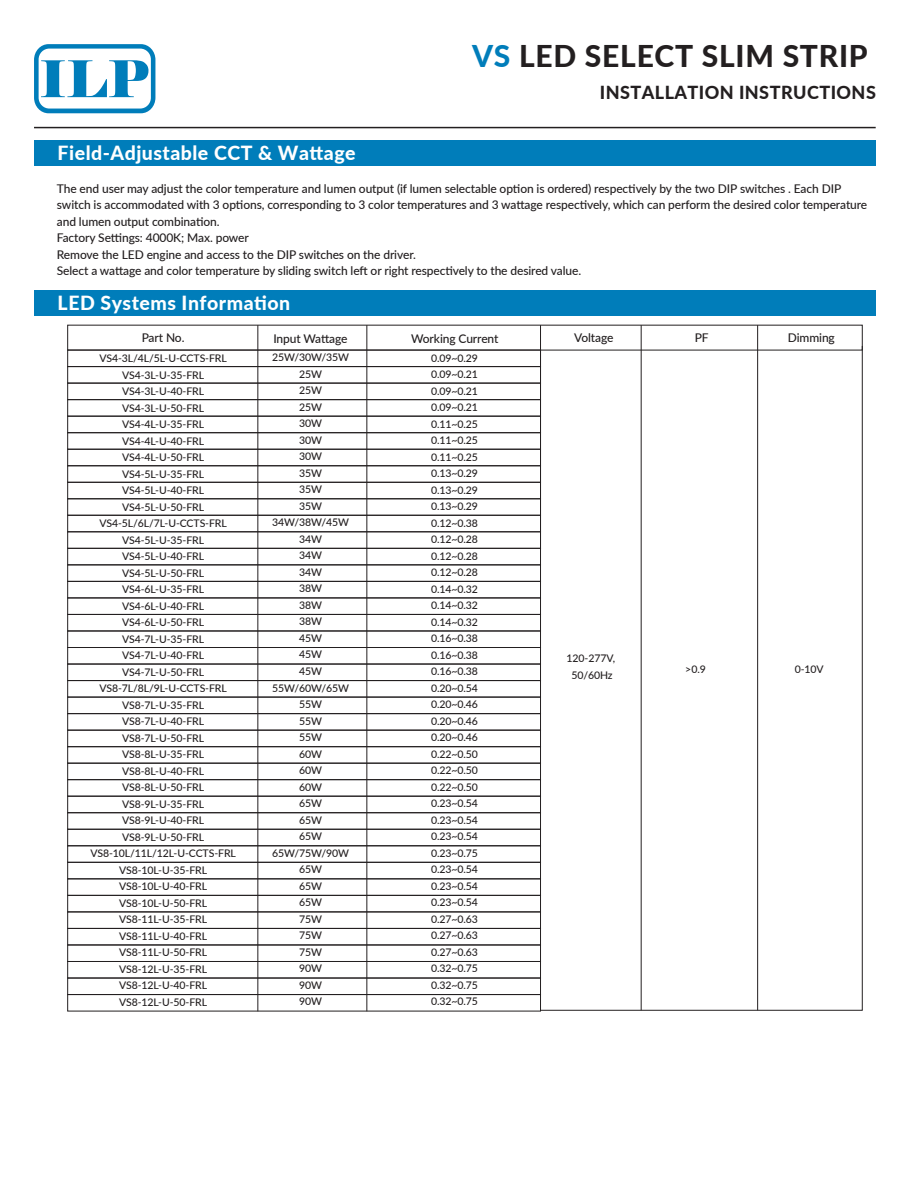
<style>
.page{position:relative;width:919px;height:1187px;background:#fff}
.page>*{position:absolute;margin:0;border:0;box-sizing:border-box;transform-origin:0 0}
.t1{font:800 30px "Lato";letter-spacing:.025em;color:#231f20}
.t2{font:800 19.5px "Lato";letter-spacing:.025em;color:#fff}
.t3{font:800 18px "Lato";letter-spacing:.025em;color:#231f20}
.t4{font:500 12px/16.5px "Lato";letter-spacing:-.01em;color:#231f20}
.t5{font:500 10.5px/16.5px "Lato";letter-spacing:-.01em;color:#231f20;text-align:center}
.s1{color:#007dba}
</style>
<div class="page">
<hr style="left:34px;top:127px;width:841px;height:1px;background:#231f20">
<div style="left:34px;top:140px;width:841px;height:26px;background:#007dba"></div>
<svg style="left:34px;top:44px;width:121px;height:69px"></svg>
<div style="left:34px;top:290px;width:841px;height:25px;background:#007dba"></div>
<div style="left:68px;top:350px;width:472px;height:16px;border:1px solid #231f20"></div>
<div style="left:68px;top:366px;width:472px;height:17px;border:1px solid #231f20"></div>
<div style="left:68px;top:383px;width:472px;height:17px;border:1px solid #231f20"></div>
<div style="left:68px;top:399px;width:472px;height:17px;border:1px solid #231f20"></div>
<div style="left:68px;top:416px;width:472px;height:17px;border:1px solid #231f20"></div>
<div style="left:68px;top:432px;width:472px;height:17px;border:1px solid #231f20"></div>
<div style="left:68px;top:449px;width:472px;height:17px;border:1px solid #231f20"></div>
<div style="left:68px;top:465px;width:472px;height:17px;border:1px solid #231f20"></div>
<div style="left:68px;top:482px;width:472px;height:17px;border:1px solid #231f20"></div>
<div style="left:68px;top:498px;width:472px;height:17px;border:1px solid #231f20"></div>
<div style="left:68px;top:515px;width:472px;height:17px;border:1px solid #231f20"></div>
<div style="left:68px;top:531px;width:472px;height:17px;border:1px solid #231f20"></div>
<div style="left:68px;top:548px;width:472px;height:17px;border:1px solid #231f20"></div>
<div style="left:68px;top:564px;width:472px;height:17px;border:1px solid #231f20"></div>
<div style="left:68px;top:581px;width:472px;height:17px;border:1px solid #231f20"></div>
<div style="left:68px;top:597px;width:472px;height:17px;border:1px solid #231f20"></div>
<div style="left:68px;top:614px;width:472px;height:17px;border:1px solid #231f20"></div>
<div style="left:68px;top:630px;width:472px;height:17px;border:1px solid #231f20"></div>
<div style="left:68px;top:647px;width:472px;height:17px;border:1px solid #231f20"></div>
<div style="left:68px;top:664px;width:472px;height:16px;border:1px solid #231f20"></div>
<div style="left:68px;top:680px;width:472px;height:17px;border:1px solid #231f20"></div>
<div style="left:68px;top:697px;width:472px;height:16px;border:1px solid #231f20"></div>
<div style="left:68px;top:713px;width:472px;height:17px;border:1px solid #231f20"></div>
<div style="left:68px;top:730px;width:472px;height:16px;border:1px solid #231f20"></div>
<div style="left:68px;top:746px;width:472px;height:17px;border:1px solid #231f20"></div>
<div style="left:68px;top:763px;width:472px;height:16px;border:1px solid #231f20"></div>
<div style="left:68px;top:779px;width:472px;height:17px;border:1px solid #231f20"></div>
<div style="left:68px;top:796px;width:472px;height:16px;border:1px solid #231f20"></div>
<div style="left:68px;top:812px;width:472px;height:17px;border:1px solid #231f20"></div>
<div style="left:68px;top:829px;width:472px;height:16px;border:1px solid #231f20"></div>
<div style="left:68px;top:845px;width:472px;height:17px;border:1px solid #231f20"></div>
<div style="left:68px;top:862px;width:472px;height:16px;border:1px solid #231f20"></div>
<div style="left:68px;top:878px;width:472px;height:17px;border:1px solid #231f20"></div>
<div style="left:68px;top:895px;width:472px;height:16px;border:1px solid #231f20"></div>
<div style="left:68px;top:911px;width:472px;height:17px;border:1px solid #231f20"></div>
<div style="left:68px;top:928px;width:472px;height:17px;border:1px solid #231f20"></div>
<div style="left:68px;top:944px;width:472px;height:17px;border:1px solid #231f20"></div>
<div style="left:68px;top:961px;width:472px;height:17px;border:1px solid #231f20"></div>
<div style="left:68px;top:977px;width:472px;height:17px;border:1px solid #231f20"></div>
<div style="left:68px;top:994px;width:472px;height:17px;border:1px solid #231f20"></div>
<hr style="left:540px;top:325px;width:1px;height:224px;background:#231f20">
<hr style="left:641px;top:325px;width:1px;height:685px;background:#231f20">
<hr style="left:257px;top:325px;width:1px;height:686px;background:#231f20">
<hr style="left:366px;top:325px;width:1px;height:686px;background:#231f20">
<hr style="left:757px;top:325px;width:1px;height:685px;background:#231f20">
<svg style="left:540px;top:346px;width:322px;height:664px"></svg>
<h1 class="t1" style="left:472px;top:34px;width:397px"><span class="s1">VS</span> LED SELECT SLIM STRIP</h1>
<h2 class="t2" style="left:58px;top:139px;width:299px">Field-Adjustable CCT &amp; Wattage</h2>
<h3 class="t3" style="left:599px;top:79px;width:277px">INSTALLATION INSTRUCTIONS</h3>
<p class="t4" style="left:57px;top:180px;width:811px">The end user may adjust the color temperature and lumen output (if lumen selectable option is ordered) respectively by the two DIP switches . Each DIP switch is accommodated with 3 options, corresponding to 3 color temperatures and 3 wattage respectively, which can perform the desired color temperature and lumen output combination.<br>Factory Settings: 4000K; Max. power<br>Remove the LED engine and access to the DIP switches on the driver.<br>Select a wattage and color temperature by sliding switch left or right respectively to the desired value.</p>
<h2 class="t2" style="left:58px;top:288px;width:234px">LED Systems Information</h2>
<p class="t4" style="left:142px;top:329px;width:44px">Part No.</p>
<p class="t4" style="left:273px;top:329px;width:76px">Input Wattage</p>
<p class="t4" style="left:411px;top:329px;width:89px">Working Current</p>
<p class="t4" style="left:574px;top:329px;width:41px">Voltage</p>
<p class="t4" style="left:694px;top:329px;width:15px">PF</p>
<p class="t4" style="left:787px;top:329px;width:49px">Dimming</p>
<p class="t5" style="left:90px;top:349px;width:147px">VS4-3L/4L/5L-U-CCTS-FRL<br>VS4-3L-U-35-FRL<br>VS4-3L-U-40-FRL<br>VS4-3L-U-50-FRL<br>VS4-4L-U-35-FRL<br>VS4-4L-U-40-FRL<br>VS4-4L-U-50-FRL<br>VS4-5L-U-35-FRL<br>VS4-5L-U-40-FRL<br>VS4-5L-U-50-FRL<br>VS4-5L/6L/7L-U-CCTS-FRL<br>VS4-5L-U-35-FRL<br>VS4-5L-U-40-FRL<br>VS4-5L-U-50-FRL<br>VS4-6L-U-35-FRL<br>VS4-6L-U-40-FRL<br>VS4-6L-U-50-FRL<br>VS4-7L-U-35-FRL<br>VS4-7L-U-40-FRL<br>VS4-7L-U-50-FRL<br>VS8-7L/8L/9L-U-CCTS-FRL<br>VS8-7L-U-35-FRL<br>VS8-7L-U-40-FRL<br>VS8-7L-U-50-FRL<br>VS8-8L-U-35-FRL<br>VS8-8L-U-40-FRL<br>VS8-8L-U-50-FRL<br>VS8-9L-U-35-FRL<br>VS8-9L-U-40-FRL<br>VS8-9L-U-50-FRL<br>VS8-10L/11L/12L-U-CCTS-FRL<br>VS8-10L-U-35-FRL<br>VS8-10L-U-40-FRL<br>VS8-10L-U-50-FRL<br>VS8-11L-U-35-FRL<br>VS8-11L-U-40-FRL<br>VS8-11L-U-50-FRL<br>VS8-12L-U-35-FRL<br>VS8-12L-U-40-FRL<br>VS8-12L-U-50-FRL</p>
<p class="t5" style="left:272px;top:349px;width:78px">25W/30W/35W<br>25W<br>25W<br>25W<br>30W<br>30W<br>30W<br>35W<br>35W<br>35W<br>34W/38W/45W<br>34W<br>34W<br>34W<br>38W<br>38W<br>38W<br>45W<br>45W<br>45W<br>55W/60W/65W<br>55W<br>55W<br>55W<br>60W<br>60W<br>60W<br>65W<br>65W<br>65W<br>65W/75W/90W<br>65W<br>65W<br>65W<br>75W<br>75W<br>75W<br>90W<br>90W<br>90W</p>
<p class="t5" style="left:431px;top:349px;width:48px;text-align:justify">0.09~0.29<br>0.09~0.21<br>0.09~0.21<br>0.09~0.21<br>0.11~0.25<br>0.11~0.25<br>0.11~0.25<br>0.13~0.29<br>0.13~0.29<br>0.13~0.29<br>0.12~0.38<br>0.12~0.28<br>0.12~0.28<br>0.12~0.28<br>0.14~0.32<br>0.14~0.32<br>0.14~0.32<br>0.16~0.38<br>0.16~0.38<br>0.16~0.38<br>0.20~0.54<br>0.20~0.46<br>0.20~0.46<br>0.20~0.46<br>0.22~0.50<br>0.22~0.50<br>0.22~0.50<br>0.23~0.54<br>0.23~0.54<br>0.23~0.54<br>0.23~0.75<br>0.23~0.54<br>0.23~0.54<br>0.23~0.54<br>0.27~0.63<br>0.27~0.63<br>0.27~0.63<br>0.32~0.75<br>0.32~0.75<br>0.32~0.75</p>
<p class="t5" style="left:566px;top:649px;width:50px">120-277V,<br>50/60Hz</p>
<p class="t5" style="left:685px;top:660px;width:22px">&gt;0.9</p>
<p class="t5" style="left:794px;top:660px;width:30px">0-10V</p>
</div>
